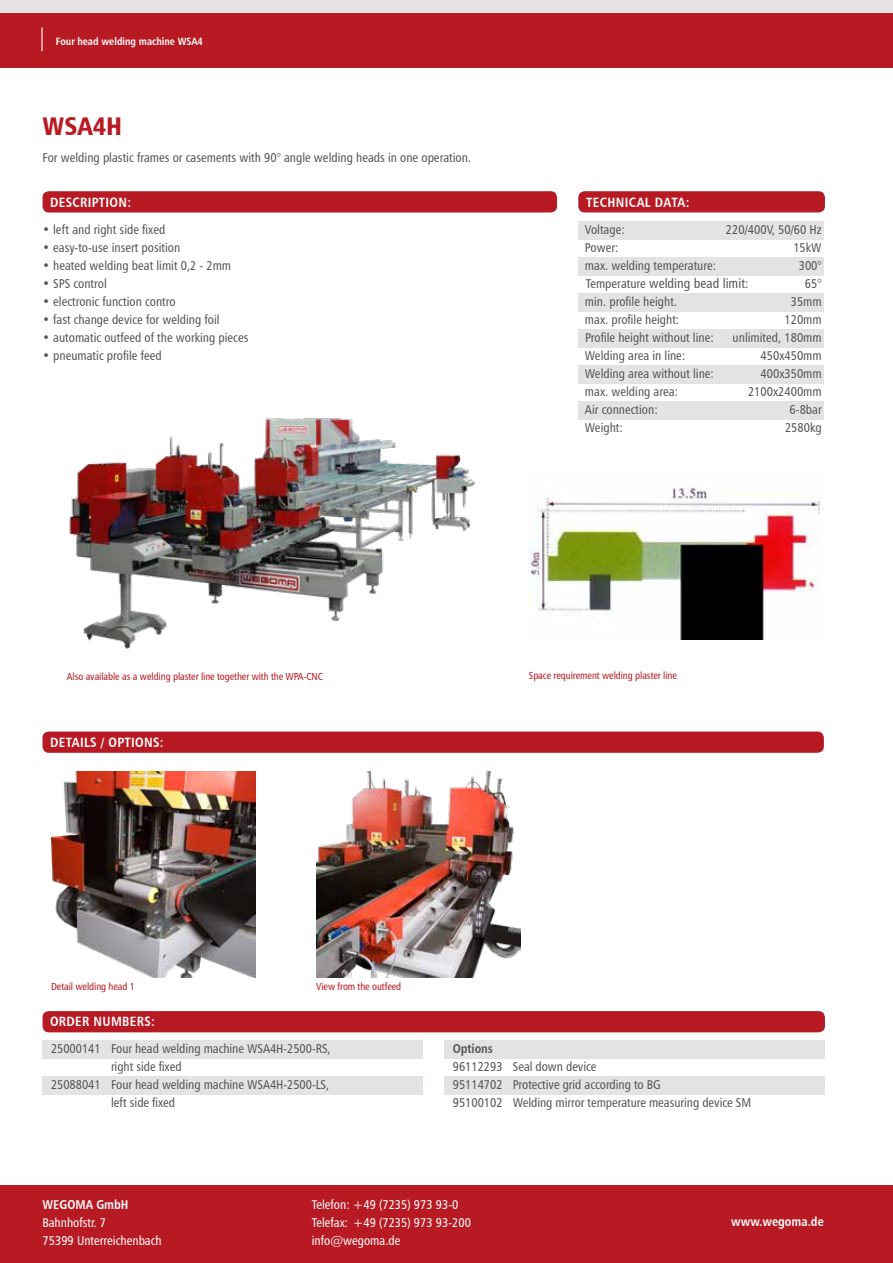
<style>
.page{position:relative;width:893px;height:1263px;background:#fff}
.page>*{position:absolute;margin:0;border:0;box-sizing:border-box;transform-origin:0 0}
.t1{font:25.5px "Humanist 777 BT Black Condensed B";color:#b71a23}
.t2{font:13.5px "Humanist 777 BT Bold Condensed B";letter-spacing:.025em;color:#fff}
.t3{font:13.5px "Humanist 777 BT Roman Condensed B";color:#565655}
.t4{font:12.75px/18px "Humanist 777 BT Roman Condensed B";color:#565655}
.t5{font:12.75px/18px "Humanist 777 BT Roman Condensed B";color:#fff}
.t6{font:12.75px "Humanist 777 BT Bold Condensed B";color:#fff}
.t7{font:12.75px "Humanist 777 BT Bold Condensed B";letter-spacing:-.005em;color:#565655}
.t8{font:10.5px "Humanist 777 BT Bold Condensed B";color:#fff}
.t9{font:10.2px "Humanist 777 BT Roman Condensed B";letter-spacing:-.01em;color:#b71a23}
.s1{font-size:12.75px}
</style>
<div class="page">
<img style="left:69px;top:418px;width:460px;height:231px">
<div style="left:578px;top:222px;width:246px;height:18px;background:#e5e3e1"></div>
<div style="left:578px;top:258px;width:246px;height:18px;background:#e5e3e1"></div>
<div style="left:578px;top:294px;width:246px;height:18px;background:#e5e3e1"></div>
<div style="left:578px;top:330px;width:246px;height:18px;background:#e5e3e1"></div>
<div style="left:578px;top:366px;width:246px;height:18px;background:#e5e3e1"></div>
<div style="left:578px;top:402px;width:246px;height:18px;background:#e5e3e1"></div>
<div style="left:578px;top:191px;width:247px;height:21px;background:#b71a23;border-radius:6px"></div>
<div style="left:0;top:13px;width:893px;height:54px;background:#b71a23"></div>
<div style="left:0;top:0;width:893px;height:13px;background:#e5e3e1"></div>
<hr style="left:41px;top:27px;width:2px;height:24px;background:#fff">
<div style="left:0;top:1185px;width:893px;height:78px;background:#b71a23"></div>
<div style="left:43px;top:191px;width:514px;height:21px;background:#b71a23;border-radius:6px"></div>
<div style="left:43px;top:1040px;width:380px;height:18px;background:#e5e3e1"></div>
<div style="left:43px;top:1076px;width:380px;height:18px;background:#e5e3e1"></div>
<div style="left:43px;top:1011px;width:782px;height:21px;background:#b71a23;border-radius:6px"></div>
<div style="left:444px;top:1040px;width:381px;height:18px;background:#e5e3e1"></div>
<div style="left:444px;top:1076px;width:381px;height:18px;background:#e5e3e1"></div>
<img style="left:529px;top:487px;width:292px;height:152px">
<div style="left:43px;top:731px;width:781px;height:22px;background:#b71a23;border-radius:6px"></div>
<img style="left:51px;top:772px;width:204px;height:206px">
<img style="left:316px;top:772px;width:204px;height:206px">
<p class="t8" style="left:56px;top:34px;width:149px">Four head welding machine WSA4</p>
<h1 class="t1" style="left:43px;top:110px;width:81px">WSA4H</h1>
<p class="t4" style="left:43px;top:148px;width:430px">For welding plastic frames or casements with 90° angle welding heads in one operation.</p>
<p class="t2" style="left:50px;top:194px;width:83px">DESCRIPTION:</p>
<p class="t4" style="left:43px;top:220px;width:124px">• left and right side fixed</p>
<p class="t4" style="left:43px;top:238px;width:139px">• easy-to-use insert position</p>
<p class="t4" style="left:43px;top:256px;width:190px">• heated welding beat limit 0,2 - 2mm</p>
<p class="t4" style="left:43px;top:274px;width:66px">• SPS control</p>
<p class="t4" style="left:43px;top:292px;width:135px">• electronic function contro</p>
<p class="t4" style="left:43px;top:310px;width:179px">• fast change device for welding foil</p>
<p class="t4" style="left:43px;top:328px;width:208px">• automatic outfeed of the working pieces</p>
<p class="t4" style="left:43px;top:346px;width:121px">• pneumatic profile feed</p>
<p class="t2" style="left:586px;top:194px;width:105px">TECHNICAL DATA:</p>
<p class="t4" style="left:585px;top:220px;width:41px">Voltage:</p>
<p class="t4" style="left:726px;top:220px;width:97px">220/400V, 50/60 Hz</p>
<p class="t4" style="left:585px;top:238px;width:35px">Power:</p>
<p class="t4" style="left:793px;top:238px;width:30px">15kW</p>
<p class="t4" style="left:585px;top:256px;width:133px">max. welding temperature:</p>
<p class="t4" style="left:799px;top:256px;width:25px">300°</p>
<p class="t3" style="left:586px;top:275px;width:164px"><span class="s1">Temperature</span> welding bead limit<span class="s1">:</span></p>
<p class="t4" style="left:805px;top:274px;width:18px">65°</p>
<p class="t4" style="left:585px;top:292px;width:94px">min. profile height.</p>
<p class="t4" style="left:791px;top:292px;width:32px">35mm</p>
<p class="t4" style="left:585px;top:310px;width:96px">max. profile height:</p>
<p class="t4" style="left:784px;top:310px;width:39px">120mm</p>
<p class="t4" style="left:585px;top:328px;width:130px">Profile height without line:</p>
<p class="t4" style="left:733px;top:328px;width:91px">unlimited, 180mm</p>
<p class="t4" style="left:585px;top:346px;width:102px">Welding area in line:</p>
<p class="t4" style="left:760px;top:346px;width:63px">450x450mm</p>
<p class="t4" style="left:585px;top:364px;width:130px">Welding area without line:</p>
<p class="t4" style="left:760px;top:364px;width:63px">400x350mm</p>
<p class="t4" style="left:585px;top:382px;width:95px">max. welding area:</p>
<p class="t4" style="left:748px;top:382px;width:75px">2100x2400mm</p>
<p class="t4" style="left:585px;top:400px;width:74px">Air connection:</p>
<p class="t4" style="left:790px;top:400px;width:34px">6-8bar</p>
<p class="t4" style="left:585px;top:418px;width:39px">Weight:</p>
<p class="t4" style="left:785px;top:418px;width:38px">2580kg</p>
<p class="t9" style="left:67px;top:670px;width:257px">Also available as a welding plaster line together with the WPA-CNC</p>
<p class="t9" style="left:529px;top:669px;width:149px">Space requirement welding plaster line</p>
<p class="t2" style="left:50px;top:734px;width:115px">DETAILS / OPTIONS:</p>
<p class="t9" style="left:51px;top:980px;width:85px">Detail welding head 1</p>
<p class="t9" style="left:316px;top:980px;width:87px">View from the outfeed</p>
<p class="t2" style="left:50px;top:1013px;width:106px">ORDER NUMBERS:</p>
<p class="t4" style="left:51px;top:1039px;width:281px">25000141 Four head welding machine WSA4H-2500-RS,</p>
<p class="t4" style="left:111px;top:1057px;width:72px">right side fixed</p>
<p class="t4" style="left:51px;top:1075px;width:280px">25088041 Four head welding machine WSA4H-2500-LS,</p>
<p class="t4" style="left:111px;top:1094px;width:66px">left side fixed</p>
<p class="t7" style="left:453px;top:1041px;width:42px">Options</p>
<p class="t4" style="left:453px;top:1057px;width:300px">96112293 Seal down device<br>95114702 Protective grid according to BG<br>95100102 Welding mirror temperature measuring device SM</p>
<p class="t6" style="left:43px;top:1196px;width:88px">WEGOMA GmbH</p>
<p class="t5" style="left:43px;top:1213px;width:121px">Bahnhofstr. 7<br>75399 Unterreichenbach</p>
<p class="t5" style="left:312px;top:1195px;width:161px">Telefon: +49 (7235) 973 93-0<br>Telefax: +49 (7235) 973 93-200 info@wegoma.de</p>
<p class="t6" style="left:731px;top:1213px;width:94px">www.wegoma.de</p>
</div>
